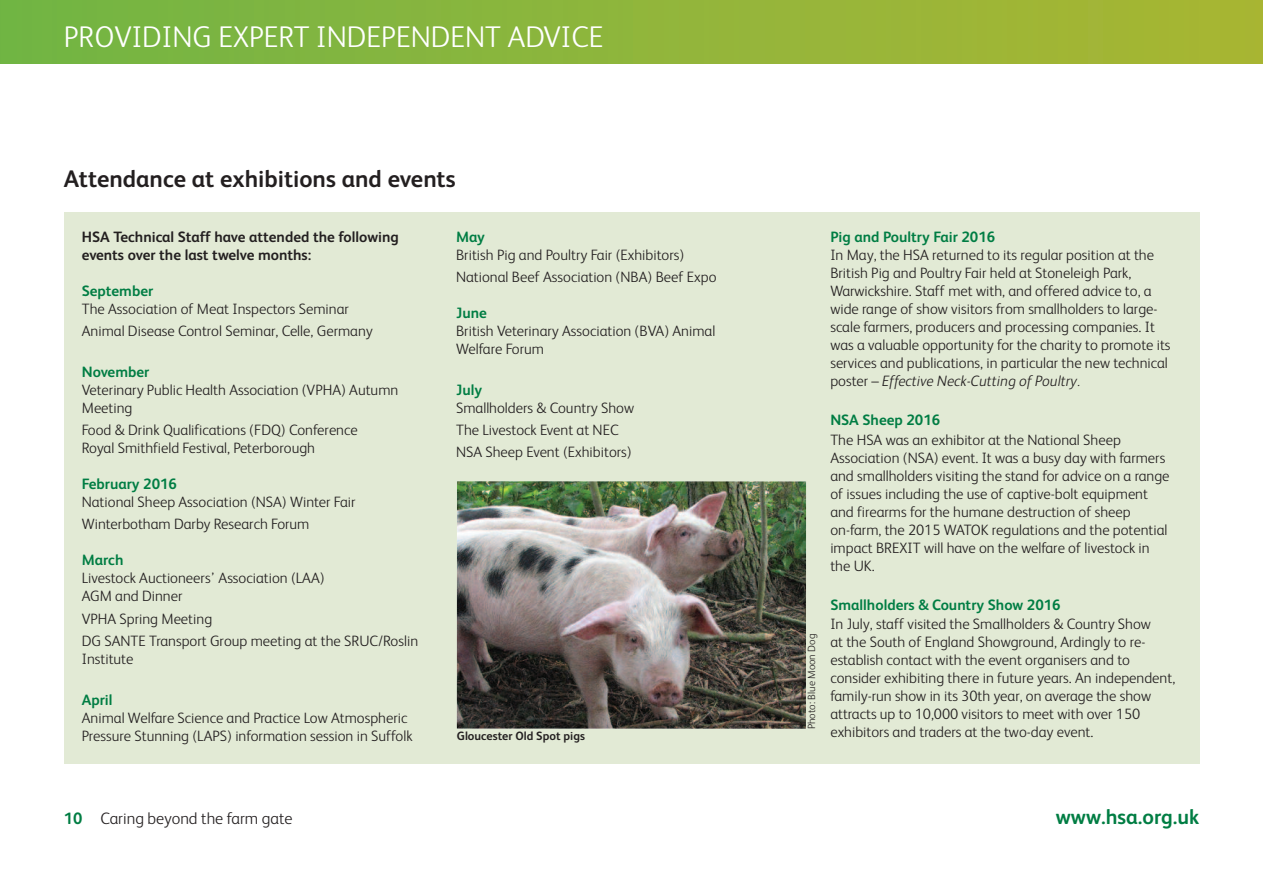
<style>
.page{position:relative;width:1263px;height:893px;background:#fff}
.page>*{position:absolute;margin:0;border:0;box-sizing:border-box;transform-origin:0 0}
.t1{font:300 30px "FS Albert";color:#fff}
.t2{font:700 24px "FS Albert";color:#231f20}
.t3{font:700 21px "FS Albert";color:#007d43}
.t4{font:300 16.5px "FS Albert";color:#231f20}
.t5{font:300 15px/18px "FS Albert";color:#231f20}
.t6{font:700 15px "FS Albert";color:#007d43}
.t7{font:700 15px/18px "FS Albert";color:#231f20}
.t8{font:700 12px "FS Albert";color:#231f20}
.t9{font:300 10.5px "FS Albert";color:#231f20}
.s1{font-style:italic}
.s2{font-weight:700;color:#007d43}
</style>
<div class="page">
<div style="left:0;top:0;width:1263px;height:64px;background:linear-gradient(to right,#72b544,#aab633)"></div>
<div style="left:64px;top:213px;width:1135px;height:551px;background:#e2ead5"></div>
<img style="left:457px;top:481px;width:349px;height:248px">
<h1 class="t1" style="left:64px;top:26px;width:541px">PROVIDING EXPERT INDEPENDENT ADVICE</h1>
<h2 class="t2" style="left:64px;top:171px;width:393px">Attendance at exhibitions and events</h2>
<p class="t7" style="left:82px;top:230px;width:319px">HSA Technical Staff have attended the following events over the last twelve months:</p>
<p class="t6" style="left:82px;top:286px;width:73px">September</p>
<p class="t5" style="left:82px;top:300px;width:293px;line-height:22.2px">The Association of Meat Inspectors Seminar<br>Animal Disease Control Seminar, Celle, Germany</p>
<p class="t6" style="left:82px;top:366px;width:69px">November</p>
<p class="t5" style="left:82px;top:382px;width:318px">Veterinary Public Health Association (VPHA) Autumn<br>Meeting</p>
<p class="t5" style="left:82px;top:422px;width:277px">Food &amp; Drink Qualifications (FDQ) Conference<br>Royal Smithfield Festival, Peterborough</p>
<p class="t6" style="left:82px;top:479px;width:97px">February 2016</p>
<p class="t5" style="left:82px;top:492px;width:275px;line-height:22.2px">National Sheep Association (NSA) Winter Fair<br>Winterbotham Darby Research Forum</p>
<p class="t6" style="left:82px;top:555px;width:43px">March</p>
<p class="t5" style="left:82px;top:571px;width:244px">Livestock Auctioneers’ Association (LAA)<br>AGM and Dinner</p>
<p class="t5" style="left:82px;top:609px;width:338px;line-height:22.5px">VPHA Spring Meeting<br>DG SANTE Transport Group meeting at the SRUC/Roslin</p>
<p class="t5" style="left:82px;top:652px;width:53px">Institute</p>
<p class="t6" style="left:82px;top:694px;width:32px">April</p>
<p class="t5" style="left:82px;top:710px;width:332px">Animal Welfare Science and Practice Low Atmospheric<br>Pressure Stunning (LAPS) information session in Suffolk</p>
<p class="t6" style="left:456px;top:232px;width:30px">May</p>
<p class="t5" style="left:456px;top:246px;width:262px;line-height:22.2px">British Pig and Poultry Fair (Exhibitors)<br>National Beef Association (NBA) Beef Expo</p>
<p class="t6" style="left:456px;top:308px;width:32px">June</p>
<p class="t5" style="left:456px;top:324px;width:261px">British Veterinary Association (BVA) Animal<br>Welfare Forum</p>
<p class="t6" style="left:456px;top:384px;width:28px">July</p>
<p class="t5" style="left:456px;top:398px;width:180px;line-height:22.2px">Smallholders &amp; Country Show<br>The Livestock Event at NEC<br>NSA Sheep Event (Exhibitors)</p>
<p class="t8" style="left:457px;top:731px;width:130px">Gloucester Old Spot pigs</p>
<p class="t9" style="left:808px;top:729px;width:97px;rotate:-90deg">Photo: Blue Moon Dog</p>
<p class="t6" style="left:830px;top:232px;width:166px">Pig and Poultry Fair 2016</p>
<p class="t5" style="left:830px;top:248px;width:342px">In May, the HSA returned to its regular position at the British Pig and Poultry Fair held at Stoneleigh Park, Warwickshire. Staff met with, and offered advice to, a wide range of show visitors from smallholders to large&shy;scale farmers, producers and processing companies. It was a valuable opportunity for the charity to promote its services and publications, in particular the new technical poster – <span class="s1">Effective Neck-Cutting of Poultry.</span></p>
<p class="t6" style="left:830px;top:415px;width:111px">NSA Sheep 2016</p>
<p class="t5" style="left:830px;top:432px;width:341px">The HSA was an exhibitor at the National Sheep Association (NSA) event. It was a busy day with farmers and smallholders visiting the stand for advice on a range of issues including the use of captive-bolt equipment and firearms for the humane destruction of sheep on-farm, the 2015 WATOK regulations and the potential impact BREXIT will have on the welfare of livestock in the UK.</p>
<p class="t6" style="left:830px;top:599px;width:232px">Smallholders &amp; Country Show 2016</p>
<p class="t5" style="left:830px;top:617px;width:346px">In July, staff visited the Smallholders &amp; Country Show<br>at the South of England Showground, Ardingly to re&shy;establish contact with the event organisers and to consider exhibiting there in future years. An independent, family-run show in its 30th year, on average the show attracts up to 10,000 visitors to meet with over 150 exhibitors and traders at the two-day event.</p>
<p class="t4" style="left:64px;top:813px;width:230px"><span class="s2">10</span> Caring beyond the farm gate</p>
<h3 class="t3" style="left:1056px;top:810px;width:145px">www.hsa.org.uk</h3>
</div>
